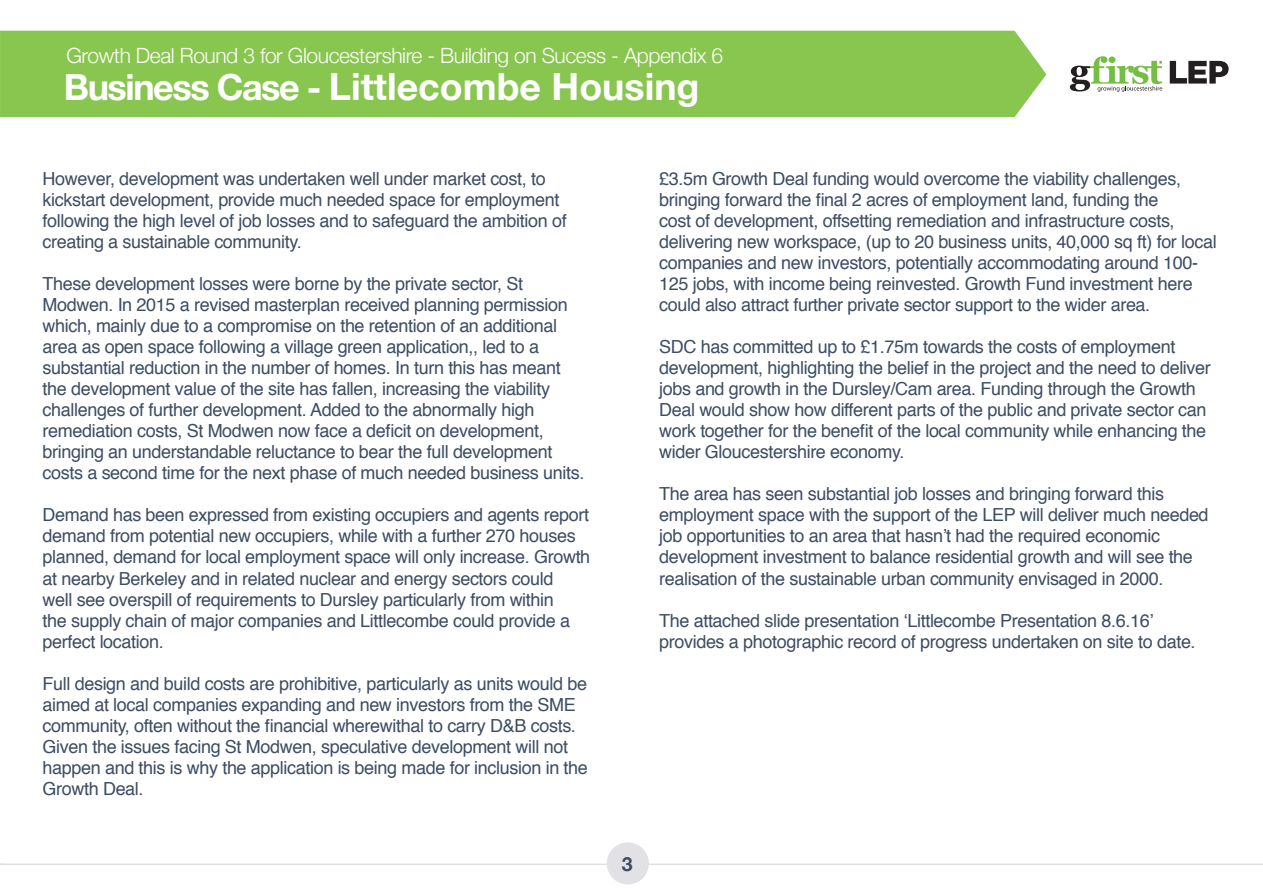
<style>
.page{position:relative;width:1263px;height:893px;background:#fff}
.page>*{position:absolute;margin:0;border:0;box-sizing:border-box;transform-origin:0 0}
.t1{font:700 37.5px "Helvetica Neue";color:#fff}
.t2{font:300 21px "Helvetica Neue";letter-spacing:-.02em;color:#fff}
.t3{font:700 19.5px "Helvetica Neue";color:#3d4d63}
.t4{font:18px/21px "Helvetica";letter-spacing:-.02em;color:#3d4d63}
.s1{font-size:36px}
</style>
<div class="page">
<div style="left:0;top:31px;width:1046px;height:86px;background:#89c650"></div>
<svg style="left:1070px;top:56px;width:92px;height:36px"></svg>
<svg style="left:1170px;top:61px;width:58px;height:23px"></svg>
<hr style="left:0;top:864px;width:1263px;height:1px;background:#e2e2e6">
<div style="left:607px;top:842px;width:42px;height:42px;background:#e2e2e6;border-radius:50%"></div>
<p class="t2" style="left:67px;top:38px;width:658px">Growth Deal Round 3 for Gloucestershire - Building on Sucess - Appendix 6</p>
<h1 class="t1" style="left:64px;top:58px;width:637px"><span class="s1">Business Case -</span> Littlecombe Housing</h1>
<p class="t4" style="left:43px;top:169px;width:526px">However, development was undertaken well under market cost, to kickstart development, provide much needed space for employment following the high level of job losses and to safeguard the ambition of creating a sustainable community.</p>
<p class="t4" style="left:43px;top:274px;width:543px">These development losses were borne by the private sector, St Modwen. In 2015 a revised masterplan received planning permission which, mainly due to a compromise on the retention of an additional area as open space following a village green application,, led to a substantial reduction in the number of homes. In turn this has meant the development value of the site has fallen, increasing the viability challenges of further development. Added to the abnormally high remediation costs, St Modwen now face a deficit on development, bringing an understandable reluctance to bear the full development costs a second time for the next phase of much needed business units.</p>
<p class="t4" style="left:43px;top:505px;width:549px">Demand has been expressed from existing occupiers and agents report demand from potential new occupiers, while with a further 270 houses planned, demand for local employment space will only increase. Growth at nearby Berkeley and in related nuclear and energy sectors could<br>well see overspill of requirements to Dursley particularly from within<br>the supply chain of major companies and Littlecombe could provide a perfect location.</p>
<p class="t4" style="left:43px;top:673px;width:547px">Full design and build costs are prohibitive, particularly as units would be aimed at local companies expanding and new investors from the SME community, often without the financial wherewithal to carry D&amp;B costs.<br>Given the issues facing St Modwen, speculative development will not happen and this is why the application is being made for inclusion in the Growth Deal.</p>
<p class="t4" style="left:659px;top:169px;width:559px">£3.5m Growth Deal funding would overcome the viability challenges, bringing forward the final 2 acres of employment land, funding the<br>cost of development, offsetting remediation and infrastructure costs, delivering new workspace, (up to 20 business units, 40,000 sq ft) for local companies and new investors, potentially accommodating around 100- 125 jobs, with income being reinvested. Growth Fund investment here could also attract further private sector support to the wider area.</p>
<p class="t4" style="left:659px;top:337px;width:553px">SDC has committed up to £1.75m towards the costs of employment development, highlighting the belief in the project and the need to deliver jobs and growth in the Dursley/Cam area. Funding through the Growth Deal would show how different parts of the public and private sector can work together for the benefit of the local community while enhancing the wider Gloucestershire economy.</p>
<p class="t4" style="left:659px;top:484px;width:551px">The area has seen substantial job losses and bringing forward this employment space with the support of the LEP will deliver much needed job opportunities to an area that hasn’t had the required economic development investment to balance residential growth and will see the realisation of the sustainable urban community envisaged in 2000.</p>
<p class="t4" style="left:659px;top:610px;width:538px">The attached slide presentation ‘Littlecombe Presentation 8.6.16’ provides a photographic record of progress undertaken on site to date.</p>
<p class="t3" style="left:622px;top:848px;width:12px">3</p>
</div>
